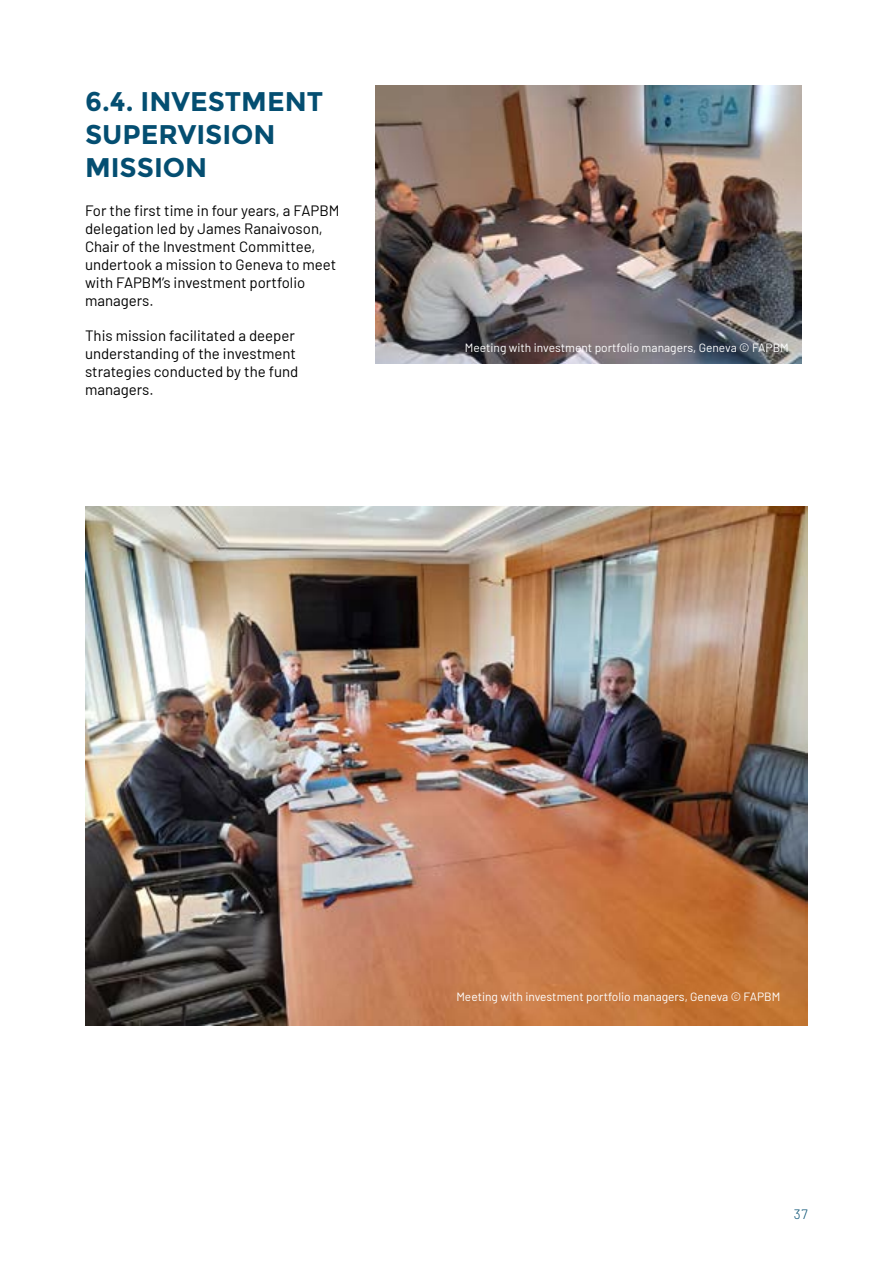
<style>
.page{position:relative;width:893px;height:1263px;background:#fff}
.page>*{position:absolute;margin:0;border:0;box-sizing:border-box;transform-origin:0 0}
.t1{font:700 27px/33px "Montserrat";color:#044e71}
.t2{font:15px/18px "Barlow";color:#000}
.t3{font:300 13.5px "Barlow";color:#044e71}
.t4{font:12px "Barlow";color:#fff}
</style>
<div class="page">
<img style="left:85px;top:506px;width:723px;height:519px">
<img style="left:376px;top:85px;width:425px;height:278px">
<h1 class="t1" style="left:85px;top:85px;width:240px">6.4. INVESTMENT<br>SUPERVISION<br>MISSION</h1>
<p class="t2" style="left:85px;top:201px;width:256px">For the first time in four years, a FAPBM delegation led by James Ranaivoson,<br>Chair of the Investment Committee, undertook a mission to Geneva to meet with FAPBM’s investment portfolio managers.</p>
<p class="t2" style="left:85px;top:326px;width:215px">This mission facilitated a deeper understanding of the investment strategies conducted by the fund managers.</p>
<p class="t4" style="left:465px;top:339px;width:325px">Meeting with investment portfolio managers, Geneva © FAPBM</p>
<p class="t4" style="left:456px;top:987px;width:325px">Meeting with investment portfolio managers, Geneva © FAPBM</p>
<p class="t3" style="left:794px;top:1204px;width:15px">37</p>
</div>
